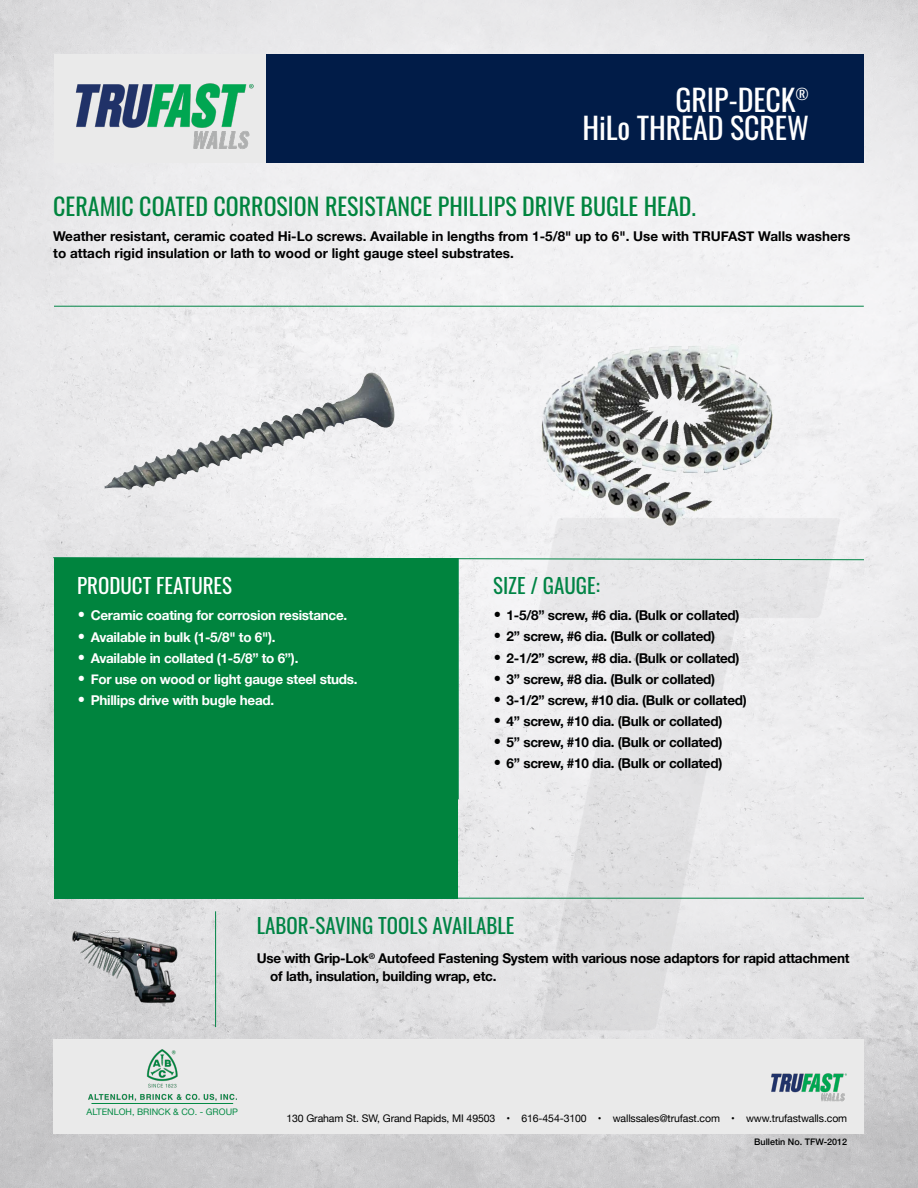
<style>
.page{position:relative;width:918px;height:1188px;background:#fff}
.page>*{position:absolute;margin:0;border:0;box-sizing:border-box;transform-origin:0 0}
.t1{font:30px "Oswald";letter-spacing:-.005em;color:#fff}
.t2{font:24px "Oswald";color:#00843e}
.t3{font:21px "Oswald";color:#008445}
.t4{font:21px "Oswald";color:#fff}
.t5{font:700 13.5px "Helvetica Neue";letter-spacing:-.02em;color:#000101}
.t6{font:700 13.5px/16.5px "Helvetica Neue";color:#000}
.t7{font:700 13.5px "Helvetica Neue";letter-spacing:-.02em;color:#fff}
.t8{font:700 13.5px/18px "Helvetica Neue";letter-spacing:-.02em;color:#000}
.t9{font:10.5px "Helvetica Neue";letter-spacing:-.01em;color:#000}
.t10{font:9px "Helvetica Neue";color:#038a44}
.t11{font:500 9px "Helvetica Neue";color:#000101}
.s1{font-size:24px}
</style>
<div class="page">
<img style="left:0;top:0;width:918px;height:1188px">
<img style="left:507px;top:500px;width:365px;height:548px">
<div style="left:54px;top:558px;width:404px;height:341px;background:#00843e"></div>
<hr style="left:54px;top:898px;width:810px;height:1px;background:#008445">
<svg style="left:53px;top:557px;width:812px;height:3px"></svg>
<hr style="left:458px;top:558px;width:1px;height:241px;background:#008445">
<img style="left:61px;top:926px;width:127px;height:86px">
<div style="left:266px;top:54px;width:598px;height:109px;background:#011c48"></div>
<div style="left:54px;top:54px;width:212px;height:109px;background:#eaeaea"></div>
<img style="left:75px;top:83px;width:179px;height:66px">
<div style="left:53px;top:1040px;width:811px;height:94px;background:#eaeaea"></div>
<img style="left:771px;top:1073px;width:76px;height:28px">
<hr style="left:91px;top:1103px;width:142px;height:1px;background:#038a44">
<img style="left:89px;top:1050px;width:147px;height:50px">
<img style="left:101px;top:366px;width:299px;height:134px">
<hr style="left:54px;top:306px;width:810px;height:1px;background:#008445">
<hr style="left:215px;top:911px;width:1px;height:116px;background:#008445">
<img style="left:539px;top:333px;width:237px;height:200px">
<p class="t1" style="left:676px;top:73px;width:135px">GRIP-DECK<sup>®</sup></p>
<p class="t1" style="left:582px;top:101px;width:228px">HiLo THREAD SCREW</p>
<p class="t2" style="left:53px;top:184px;width:644px">CERAMIC COATED CORROSION RESISTANCE PHILLIPS DRIVE BUGLE HEAD.</p>
<p class="t6" style="left:53px;top:228px;width:799px">Weather resistant, ceramic coated Hi-Lo screws. Available in lengths from 1-5/8" up to 6". Use with TRUFAST Walls washers to attach rigid insulation or lath to wood or light gauge steel substrates.</p>
<p class="t4" style="left:77px;top:567px;width:156px">PRODUCT FEATURES</p>
<p class="t7" style="left:77px;top:605px;width:272px"><span class="s1">•</span> Ceramic coating for corrosion resistance.</p>
<p class="t7" style="left:77px;top:626px;width:200px"><span class="s1">•</span> Available in bulk (1-5/8" to 6").</p>
<p class="t7" style="left:77px;top:647px;width:223px"><span class="s1">•</span> Available in collated (1-5/8” to 6”).</p>
<p class="t7" style="left:77px;top:668px;width:282px"><span class="s1">•</span> For use on wood or light gauge steel studs.</p>
<p class="t7" style="left:77px;top:690px;width:199px"><span class="s1">•</span> Phillips drive with bugle head.</p>
<p class="t3" style="left:493px;top:567px;width:108px">SIZE / GAUGE:</p>
<p class="t5" style="left:493px;top:605px;width:248px"><span class="s1">•</span> 1-5/8” screw, #6 dia. (Bulk or collated)</p>
<p class="t5" style="left:493px;top:626px;width:224px"><span class="s1">•</span> 2” screw, #6 dia. (Bulk or collated)</p>
<p class="t5" style="left:493px;top:647px;width:248px"><span class="s1">•</span> 2-1/2” screw, #8 dia. (Bulk or collated)</p>
<p class="t5" style="left:493px;top:668px;width:224px"><span class="s1">•</span> 3” screw, #8 dia. (Bulk or collated)</p>
<p class="t5" style="left:493px;top:689px;width:255px"><span class="s1">•</span> 3-1/2” screw, #10 dia. (Bulk or collated)</p>
<p class="t5" style="left:493px;top:711px;width:231px"><span class="s1">•</span> 4” screw, #10 dia. (Bulk or collated)</p>
<p class="t5" style="left:493px;top:732px;width:231px"><span class="s1">•</span> 5” screw, #10 dia. (Bulk or collated)</p>
<p class="t5" style="left:493px;top:753px;width:231px"><span class="s1">•</span> 6” screw, #10 dia. (Bulk or collated)</p>
<p class="t3" style="left:257px;top:907px;width:259px">LABOR-SAVING TOOLS AVAILABLE</p>
<p class="t8" style="left:270px;top:950px;width:581px;text-indent:-14px">Use with Grip-Lok<sup>®</sup> Autofeed Fastening System with various nose adaptors for rapid attachment of lath, insulation, building wrap, etc.</p>
<p class="t10" style="left:87px;top:1105px;width:153px">ALTENLOH, BRINCK &amp; CO. - GROUP</p>
<p class="t9" style="left:286px;top:1111px;width:562px">130 Graham St. SW, Grand Rapids, MI 49503 • 616-454-3100 • wallssales@trufast.com • www.trufastwalls.com</p>
<p class="t11" style="left:754px;top:1135px;width:94px">Bulletin No. TFW-2012</p>
</div>
